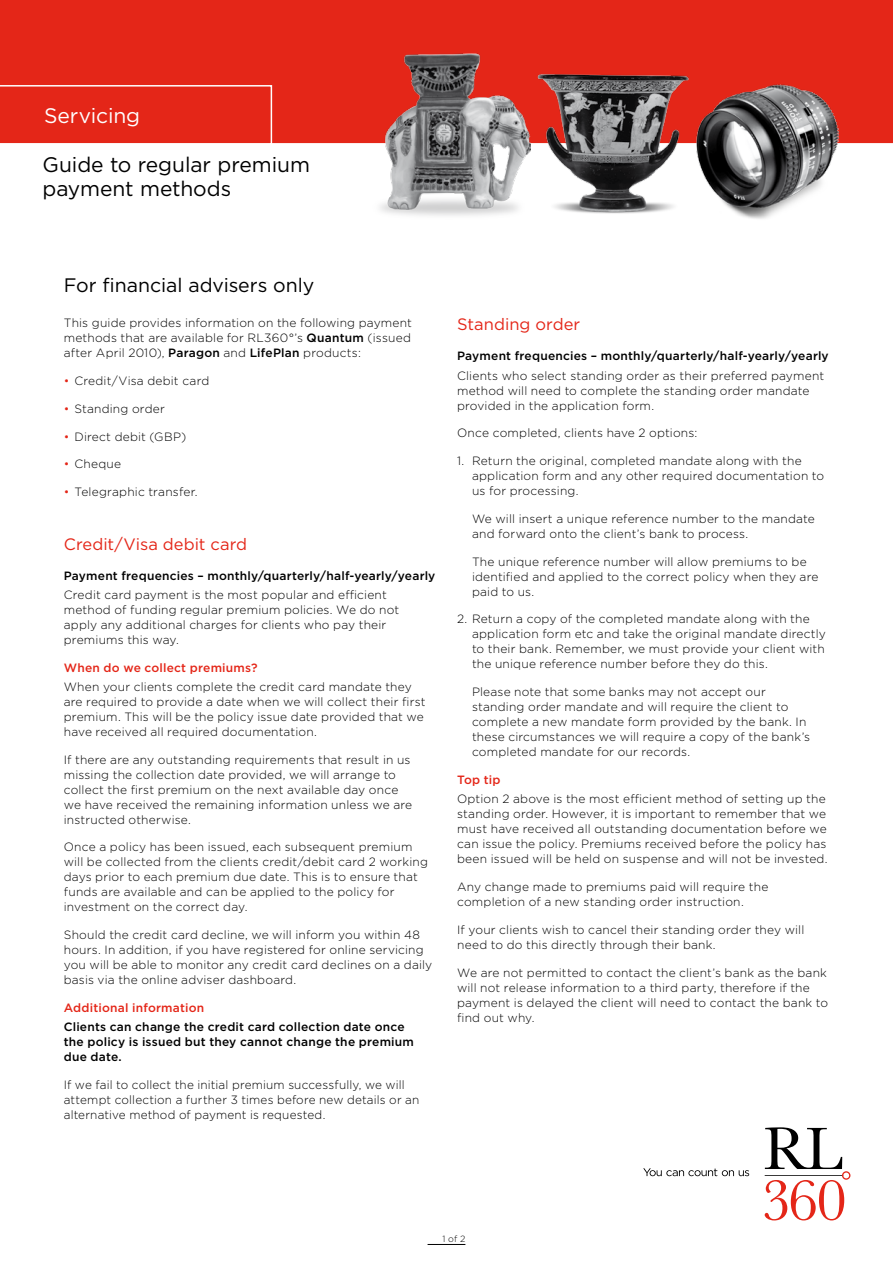
<style>
.page{position:relative;width:893px;height:1263px;background:#fff}
.page>*{position:absolute;margin:0;border:0;box-sizing:border-box;transform-origin:0 0}
.Item_Name{font:21px "Gotham";letter-spacing:-.005em;color:#000}
.Product_Name{font:21px "Gotham";letter-spacing:-.005em;color:#fff}
.Item_Name-2{font:19.5px "Gotham";color:#000}
.Heading{font:16.5px "Gotham";color:#e42618}
.Body_text{font:300 12px/15px "Gotham";letter-spacing:.015em;color:#000}
.Subheading_black{font:500 12px "Gotham";letter-spacing:.015em;color:#000}
.Body_text-2{font:500 12px/15px "Gotham";letter-spacing:.02em;color:#000}
.Subheading_Red{font:500 12px "Gotham";letter-spacing:.015em;color:#e42618}
.page_number{font:300 9px "Gotham";color:#000}
.s1{font-weight:500}
.s2{color:#e42618}
</style>
<div class="page">
<hr style="left:428px;top:1244px;width:37px;height:1px;background:#000">
<div style="left:0;top:0;width:893px;height:144px;background:#e42618"></div>
<div style="left:0;top:84px;width:273px;height:60px;background:#e42618"></div>
<img style="left:699px;top:85px;width:140px;height:134px">
<img style="left:530px;top:67px;width:169px;height:147px">
<img style="left:365px;top:53px;width:165px;height:163px">
<svg style="left:765px;top:1127px;width:85px;height:93px"></svg>
<svg style="left:643px;top:1168px;width:106px;height:8px"></svg>
<p class="Product_Name" style="left:44px;top:102px;width:98px">Servicing</p>
<p class="Item_Name" style="left:43px;top:151px;width:269px">Guide to regular premium</p>
<p class="Item_Name" style="left:43px;top:175px;width:190px">payment methods</p>
<p class="Item_Name-2" style="left:64px;top:273px;width:252px">For financial advisers only</p>
<p class="Body_text" style="left:64px;top:315px;width:350px;text-align:justify">This guide provides information on the following payment methods that are available for RL360°’s <span class="s1">Quantum</span> (issued after April 2010), <span class="s1">Paragon</span> and <span class="s1">LifePlan</span> products:</p>
<p class="Body_text" style="left:64px;top:373px;width:147px"><span class="s2">•</span> Credit/Visa debit card</p>
<p class="Body_text" style="left:64px;top:401px;width:103px"><span class="s2">•</span> Standing order</p>
<p class="Body_text" style="left:64px;top:428px;width:124px"><span class="s2">•</span> Direct debit (GBP)</p>
<p class="Body_text" style="left:64px;top:456px;width:59px"><span class="s2">•</span> Cheque</p>
<p class="Body_text" style="left:64px;top:484px;width:135px"><span class="s2">•</span> Telegraphic transfer.</p>
<p class="Heading" style="left:64px;top:533px;width:185px">Credit/Visa debit card</p>
<p class="Subheading_black" style="left:64px;top:567px;width:373px">Payment frequencies – monthly/quarterly/half-yearly/yearly</p>
<p class="Body_text" style="left:64px;top:587px;width:337px">Credit card payment is the most popular and efficient method of funding regular premium policies. We do not apply any additional charges for clients who pay their premiums this way.</p>
<p class="Subheading_Red" style="left:64px;top:659px;width:195px">When do we collect premiums?</p>
<p class="Body_text" style="left:64px;top:679px;width:363px">When your clients complete the credit card mandate they are required to provide a date when we will collect their first premium. This will be the policy issue date provided that we have received all required documentation.</p>
<p class="Body_text" style="left:64px;top:751px;width:350px">If there are any outstanding requirements that result in us missing the collection date provided, we will arrange to collect the first premium on the next available day once we have received the remaining information unless we are instructed otherwise.</p>
<p class="Body_text" style="left:64px;top:839px;width:366px">Once a policy has been issued, each subsequent premium will be collected from the clients credit/debit card 2 working days prior to each premium due date. This is to ensure that funds are available and can be applied to the policy for investment on the correct day.</p>
<p class="Body_text" style="left:64px;top:927px;width:370px">Should the credit card decline, we will inform you within 48 hours. In addition, if you have registered for online servicing you will be able to monitor any credit card declines on a daily basis via the online adviser dashboard.</p>
<p class="Subheading_Red" style="left:64px;top:1000px;width:142px">Additional information</p>
<p class="Body_text-2" style="left:64px;top:1019px;width:352px">Clients can change the credit card collection date once the policy is issued but they cannot change the premium due date.</p>
<p class="Body_text" style="left:64px;top:1077px;width:357px">If we fail to collect the initial premium successfully, we will attempt collection a further 3 times before new details or an alternative method of payment is requested.</p>
<p class="Heading" style="left:457px;top:314px;width:125px">Standing order</p>
<p class="Subheading_black" style="left:457px;top:348px;width:373px">Payment frequencies – monthly/quarterly/half-yearly/yearly</p>
<p class="Body_text" style="left:457px;top:368px;width:369px">Clients who select standing order as their preferred payment method will need to complete the standing order mandate provided in the application form.</p>
<p class="Body_text" style="left:457px;top:425px;width:242px">Once completed, clients have 2 options:</p>
<p class="Body_text" style="left:472px;top:453px;width:354px;text-indent:-15px">1. Return the original, completed mandate along with the application form and any other required documentation to us for processing.</p>
<p class="Body_text" style="left:472px;top:511px;width:344px">We will insert a unique reference number to the mandate and forward onto the client’s bank to process.</p>
<p class="Body_text" style="left:472px;top:554px;width:348px">The unique reference number will allow premiums to be identified and applied to the correct policy when they are paid to us.</p>
<p class="Body_text" style="left:472px;top:611px;width:355px;text-indent:-15px">2. Return a copy of the completed mandate along with the application form etc and take the original mandate directly to their bank. Remember, we must provide your client with the unique reference number before they do this.</p>
<p class="Body_text" style="left:472px;top:684px;width:340px">Please note that some banks may not accept our standing order mandate and will require the client to complete a new mandate form provided by the bank. In these circumstances we will require a copy of the bank’s completed mandate for our records.</p>
<p class="Subheading_Red" style="left:457px;top:772px;width:45px">Top tip</p>
<p class="Body_text" style="left:457px;top:791px;width:372px">Option 2 above is the most efficient method of setting up the standing order. However, it is important to remember that we must have received all outstanding documentation before we can issue the policy. Premiums received before the policy has been issued will be held on suspense and will not be invested.</p>
<p class="Body_text" style="left:457px;top:879px;width:313px">Any change made to premiums paid will require the completion of a new standing order instruction.</p>
<p class="Body_text" style="left:457px;top:922px;width:349px">If your clients wish to cancel their standing order they will need to do this directly through their bank.</p>
<p class="Body_text" style="left:457px;top:964px;width:373px">We are not permitted to contact the client’s bank as the bank will not release information to a third party, therefore if the payment is delayed the client will need to contact the bank to find out why.</p>
<p class="page_number" style="left:442px;top:1233px;width:24px">1 of 2</p>
</div>
